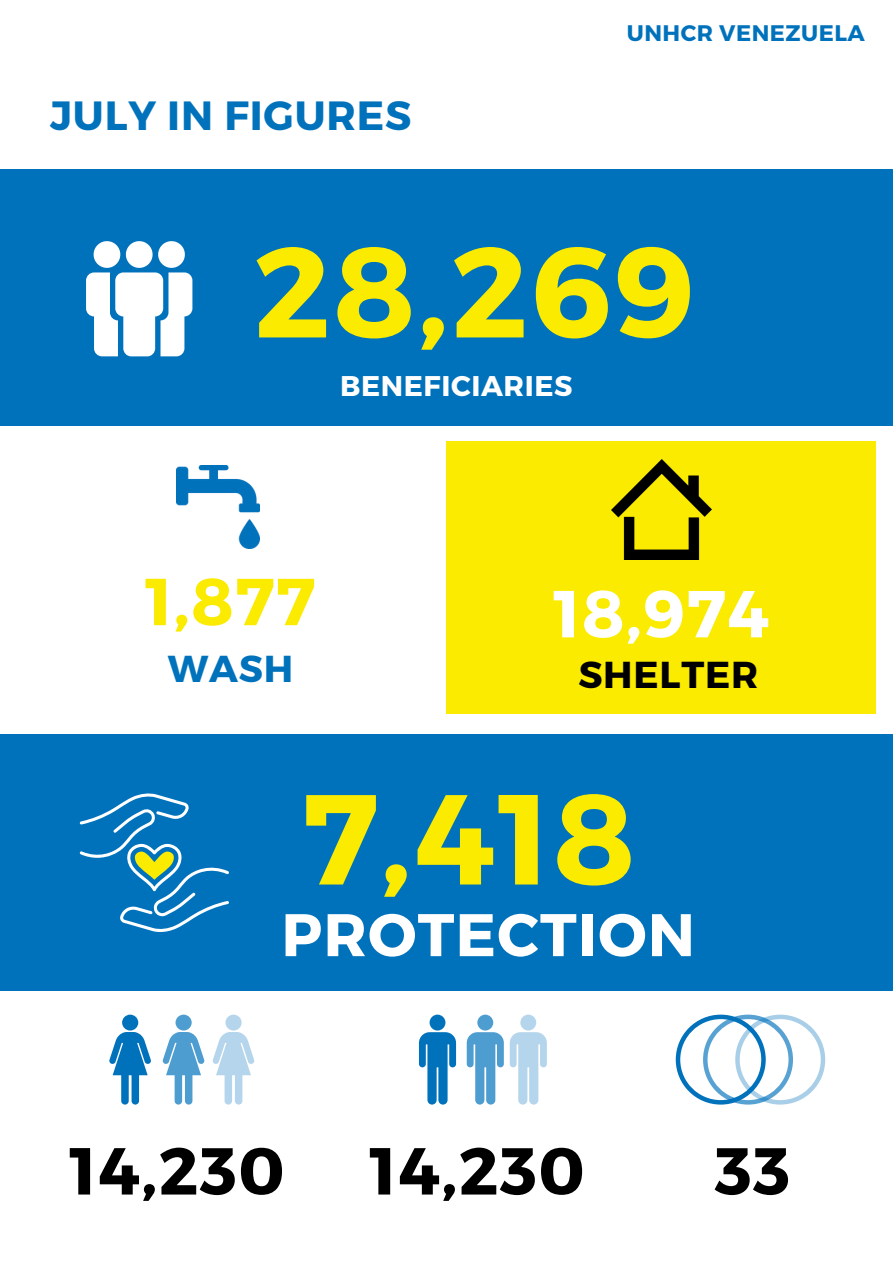
<style>
.page{position:relative;width:893px;height:1264px;background:#fff}
.page>*{position:absolute;margin:0;border:0;box-sizing:border-box;transform-origin:0 0}
.t1{font:700 127.65px "Montserrat";letter-spacing:.02em;color:#faeb00}
.t2{font:700 66.3px "Montserrat";letter-spacing:.02em;color:#000}
.t3{font:700 66.3px "Montserrat";color:#fff}
.t4{font:700 66.3px "Montserrat";color:#faeb00}
.t5{font:700 60px "Montserrat";letter-spacing:.02em;color:#fff}
.t6{font:700 40.8px "Montserrat";letter-spacing:.02em;color:#0072bc}
.t7{font:700 37.5px "Montserrat";letter-spacing:.02em;color:#000}
.t8{font:700 37.5px "Montserrat";color:#0072bc}
.t9{font:700 28.5px "Montserrat";letter-spacing:.02em;color:#fff}
.t10{font:700 22.5px "Montserrat";letter-spacing:.02em;color:#0072bc}
</style>
<div class="page">
<div style="left:0;top:170px;width:892px;height:256px;background:#0072bc"></div>
<svg style="left:86px;top:241px;width:106px;height:115px"></svg>
<div style="left:446px;top:441px;width:429px;height:272px;background:#faeb00"></div>
<img style="left:176px;top:465px;width:84px;height:84px">
<img style="left:611px;top:459px;width:101px;height:100px">
<div style="left:0;top:734px;width:892px;height:256px;background:#0072bc"></div>
<svg style="left:80px;top:793px;width:149px;height:139px"></svg>
<div style="left:122px;top:1014px;width:16px;height:16px;background:#0072bc;border-radius:50%"></div>
<svg style="left:109px;top:1032px;width:42px;height:72px"></svg>
<svg style="left:175px;top:1014px;width:17px;height:16px"></svg>
<svg style="left:163px;top:1032px;width:41px;height:72px"></svg>
<svg style="left:225px;top:1014px;width:16px;height:16px"></svg>
<svg style="left:213px;top:1032px;width:41px;height:72px"></svg>
<div style="left:429px;top:1014px;width:16px;height:16px;background:#0072bc;border-radius:50%"></div>
<svg style="left:419px;top:1032px;width:37px;height:72px"></svg>
<svg style="left:477px;top:1014px;width:16px;height:16px"></svg>
<svg style="left:520px;top:1014px;width:16px;height:16px"></svg>
<svg style="left:466px;top:1032px;width:81px;height:72px"></svg>
<svg style="left:675px;top:1014px;width:150px;height:90px"></svg>
<p class="t6" style="left:50px;top:89px;width:363px">JULY IN FIGURES</p>
<p class="t10" style="left:627px;top:18px;width:239px">UNHCR VENEZUELA</p>
<h1 class="t1" style="left:254px;top:209px;width:442px">28,269</h1>
<p class="t9" style="left:340px;top:367px;width:234px">BENEFICIARIES</p>
<p class="t4" style="left:145px;top:558px;width:172px">1,877</p>
<p class="t8" style="left:168px;top:644px;width:127px">WASH</p>
<p class="t3" style="left:553px;top:570px;width:217px">18,974</p>
<p class="t7" style="left:578px;top:650px;width:181px">SHELTER</p>
<h1 class="t1" style="left:302px;top:756px;width:334px">7,418</h1>
<p class="t5" style="left:281px;top:895px;width:415px">PROTECTION</p>
<p class="t2" style="left:69px;top:1127px;width:217px">14,230</p>
<p class="t2" style="left:369px;top:1127px;width:217px">14,230</p>
<p class="t2" style="left:714px;top:1127px;width:77px">33</p>
</div>
